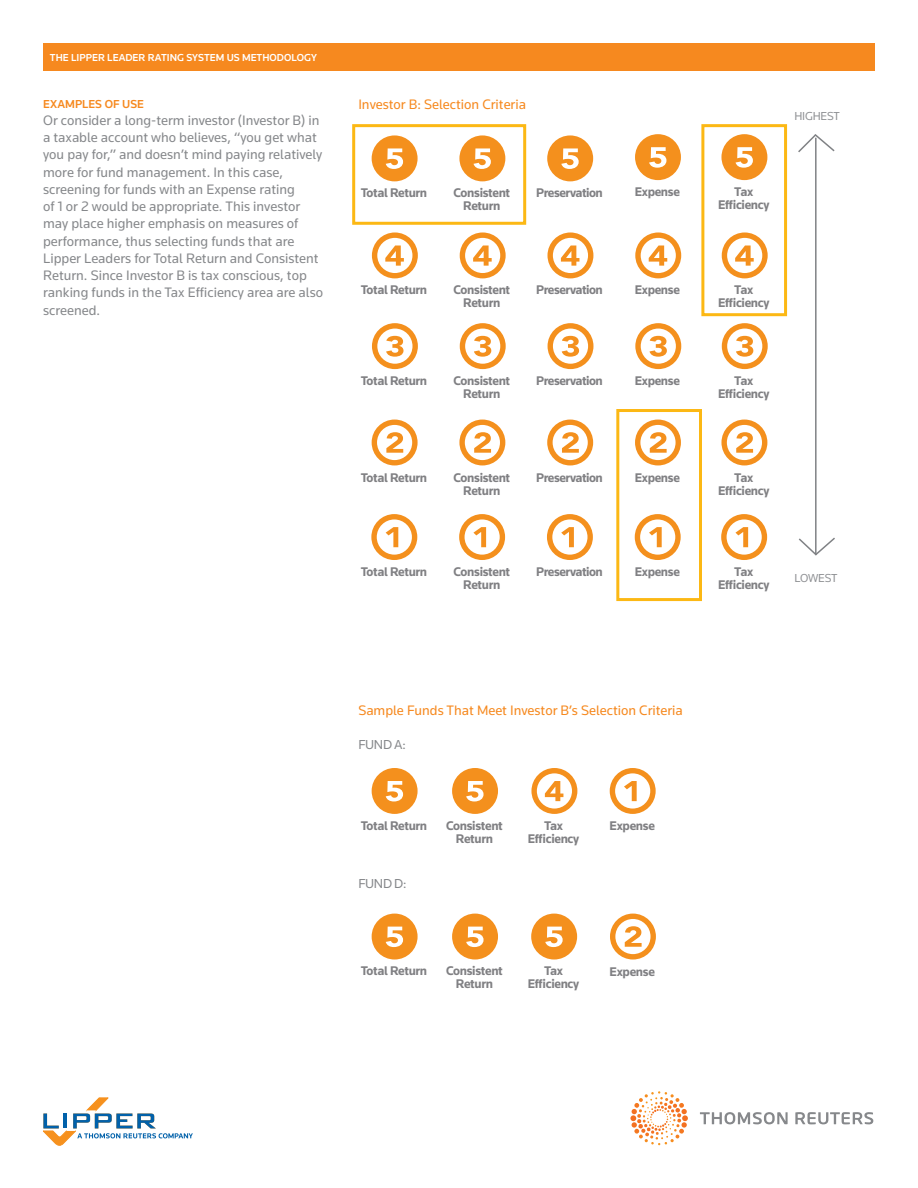
<style>
.page{position:relative;width:918px;height:1188px;background:#fff}
.page>*{position:absolute;margin:0;border:0;box-sizing:border-box;transform-origin:0 0}
.Body_Text{font:14.25px/17.2px "Knowledge";color:#86888b}
.Body_Text_Subheading{font:14.25px "Knowledge";color:#f6891f}
.t1{font:13.5px "Knowledge";letter-spacing:-.02em;color:#86888b}
.t2{font:700 13.05px/13px "Knowledge";letter-spacing:-.025em;color:#808083;text-align:center}
.Body_Text_Heading{font:500 12px "Knowledge";color:#f6891f}
.t3{font:12px "Knowledge";letter-spacing:-.02em;color:#909295}
.Page_2_Title{font:500 10.5px "Knowledge";color:#fff}
</style>
<div class="page">
<svg style="left:700px;top:1112px;width:173px;height:12px"></svg>
<svg style="left:630px;top:1091px;width:58px;height:51px"></svg>
<div style="left:43px;top:43px;width:832px;height:27px;background:#f6891f"></div>
<div style="left:352px;top:124px;width:174px;height:101px;border:3px solid #fcb814"></div>
<div style="left:616px;top:409px;width:86px;height:192px;border:3px solid #fcb814"></div>
<div style="left:701px;top:124px;width:86px;height:192px;border:3px solid #fcb814"></div>
<svg style="left:635px;top:514px;width:46px;height:46px"></svg>
<svg style="left:547px;top:514px;width:46px;height:46px"></svg>
<svg style="left:371px;top:514px;width:46px;height:46px"></svg>
<svg style="left:459px;top:514px;width:46px;height:46px"></svg>
<svg style="left:721px;top:514px;width:46px;height:46px"></svg>
<div style="left:459px;top:135px;width:46px;height:46px;background:#f4901d;border-radius:50%"></div>
<svg style="left:474px;top:148px;width:17px;height:21px"></svg>
<div style="left:635px;top:134px;width:46px;height:46px;background:#f4901d;border-radius:50%"></div>
<svg style="left:649px;top:147px;width:17px;height:21px"></svg>
<div style="left:547px;top:135px;width:46px;height:46px;background:#f4901d;border-radius:50%"></div>
<svg style="left:561px;top:148px;width:18px;height:21px"></svg>
<div style="left:372px;top:135px;width:46px;height:46px;background:#f4901d;border-radius:50%"></div>
<svg style="left:386px;top:148px;width:17px;height:21px"></svg>
<svg style="left:460px;top:232px;width:46px;height:46px"></svg>
<svg style="left:460px;top:323px;width:46px;height:46px"></svg>
<svg style="left:459px;top:420px;width:46px;height:45px"></svg>
<svg style="left:635px;top:420px;width:46px;height:45px"></svg>
<svg style="left:547px;top:420px;width:46px;height:45px"></svg>
<svg style="left:372px;top:420px;width:46px;height:45px"></svg>
<svg style="left:635px;top:323px;width:46px;height:46px"></svg>
<svg style="left:548px;top:323px;width:45px;height:46px"></svg>
<svg style="left:372px;top:323px;width:46px;height:46px"></svg>
<svg style="left:548px;top:232px;width:45px;height:46px"></svg>
<svg style="left:372px;top:232px;width:46px;height:46px"></svg>
<svg style="left:635px;top:232px;width:46px;height:46px"></svg>
<div style="left:721px;top:134px;width:46px;height:46px;background:#f4901d;border-radius:50%"></div>
<svg style="left:736px;top:147px;width:17px;height:21px"></svg>
<svg style="left:721px;top:420px;width:46px;height:45px"></svg>
<svg style="left:722px;top:323px;width:46px;height:46px"></svg>
<svg style="left:722px;top:232px;width:46px;height:46px"></svg>
<div style="left:372px;top:768px;width:46px;height:46px;background:#f4901d;border-radius:50%"></div>
<svg style="left:386px;top:781px;width:17px;height:20px"></svg>
<svg style="left:531px;top:768px;width:46px;height:46px"></svg>
<svg style="left:610px;top:768px;width:46px;height:46px"></svg>
<div style="left:452px;top:768px;width:46px;height:46px;background:#f4901d;border-radius:50%"></div>
<svg style="left:466px;top:781px;width:18px;height:20px"></svg>
<div style="left:372px;top:914px;width:46px;height:46px;background:#f4901d;border-radius:50%"></div>
<svg style="left:386px;top:927px;width:17px;height:20px"></svg>
<div style="left:531px;top:914px;width:46px;height:46px;background:#f4901d;border-radius:50%"></div>
<svg style="left:545px;top:927px;width:18px;height:20px"></svg>
<svg style="left:610px;top:914px;width:46px;height:46px"></svg>
<div style="left:452px;top:914px;width:46px;height:46px;background:#f4901d;border-radius:50%"></div>
<svg style="left:466px;top:927px;width:18px;height:20px"></svg>
<svg style="left:43px;top:1097px;width:150px;height:48px"></svg>
<hr style="left:815px;top:138px;width:2px;height:416px;background:#808285">
<svg style="left:798px;top:134px;width:37px;height:20px"></svg>
<svg style="left:799px;top:536px;width:36px;height:20px"></svg>
<p class="Page_2_Title" style="left:50px;top:51px;width:268px">THE LIPPER LEADER RATING SYSTEM US METHODOLOGY</p>
<p class="Body_Text_Heading" style="left:43px;top:96px;width:102px">EXAMPLES OF USE</p>
<p class="Body_Text" style="left:43px;top:111px;width:281px">Or consider a long-term investor (Investor B) in a taxable account who believes, “you get what you pay for,” and doesn’t mind paying relatively more for fund management. In this case, screening for funds with an Expense rating<br>of 1 or 2 would be appropriate. This investor may place higher emphasis on measures of performance, thus selecting funds that are Lipper Leaders for Total Return and Consistent Return. Since Investor B is tax conscious, top ranking funds in the Tax Efficiency area are also screened.</p>
<p class="Body_Text_Subheading" style="left:358px;top:96px;width:169px">Investor B: Selection Criteria</p>
<p class="t2" style="left:361px;top:186px;width:68px">Total Return</p>
<p class="t2" style="left:536px;top:186px;width:68px">Preservation</p>
<p class="t2" style="left:635px;top:185px;width:47px">Expense</p>
<p class="t2" style="left:453px;top:186px;width:58px">Consistent<br>Return</p>
<p class="t2" style="left:361px;top:283px;width:68px">Total Return</p>
<p class="t2" style="left:536px;top:283px;width:68px">Preservation</p>
<p class="t2" style="left:635px;top:283px;width:47px">Expense</p>
<p class="t2" style="left:453px;top:283px;width:58px">Consistent<br>Return</p>
<p class="t2" style="left:361px;top:374px;width:68px">Total Return</p>
<p class="t2" style="left:536px;top:374px;width:68px">Preservation</p>
<p class="t2" style="left:635px;top:374px;width:47px">Expense</p>
<p class="t2" style="left:453px;top:374px;width:58px">Consistent<br>Return</p>
<p class="t2" style="left:361px;top:470px;width:68px">Total Return</p>
<p class="t2" style="left:536px;top:470px;width:68px">Preservation</p>
<p class="t2" style="left:635px;top:470px;width:47px">Expense</p>
<p class="t2" style="left:453px;top:470px;width:58px">Consistent<br>Return</p>
<p class="t2" style="left:361px;top:565px;width:68px">Total Return</p>
<p class="t2" style="left:453px;top:565px;width:58px">Consistent</p>
<p class="t2" style="left:536px;top:565px;width:68px">Preservation</p>
<p class="t2" style="left:635px;top:565px;width:47px">Expense</p>
<p class="t2" style="left:463px;top:578px;width:39px">Return</p>
<p class="t3" style="left:794px;top:109px;width:47px">HIGHEST</p>
<p class="t2" style="left:718px;top:185px;width:53px">Tax<br>Efficiency</p>
<p class="t2" style="left:718px;top:283px;width:53px">Tax<br>Efficiency</p>
<p class="t2" style="left:718px;top:374px;width:53px">Tax<br>Efficiency</p>
<p class="t2" style="left:718px;top:470px;width:53px">Tax<br>Efficiency</p>
<p class="t2" style="left:718px;top:565px;width:53px">Tax<br>Efficiency</p>
<p class="t3" style="left:794px;top:570px;width:45px">LOWEST</p>
<p class="Body_Text_Subheading" style="left:358px;top:702px;width:326px">Sample Funds That Meet Investor B’s Selection Criteria</p>
<p class="t1" style="left:358px;top:736px;width:49px">FUND A:</p>
<p class="t2" style="left:446px;top:819px;width:58px">Consistent</p>
<p class="t2" style="left:610px;top:819px;width:47px">Expense</p>
<p class="t2" style="left:456px;top:832px;width:39px">Return</p>
<p class="t2" style="left:361px;top:819px;width:68px">Total Return</p>
<p class="t2" style="left:528px;top:819px;width:53px">Tax<br>Efficiency</p>
<p class="t1" style="left:358px;top:875px;width:50px">FUND D:</p>
<p class="t2" style="left:446px;top:964px;width:58px">Consistent</p>
<p class="t2" style="left:610px;top:964px;width:47px">Expense</p>
<p class="t2" style="left:456px;top:977px;width:39px">Return</p>
<p class="t2" style="left:361px;top:964px;width:68px">Total Return</p>
<p class="t2" style="left:528px;top:964px;width:53px">Tax<br>Efficiency</p>
</div>
